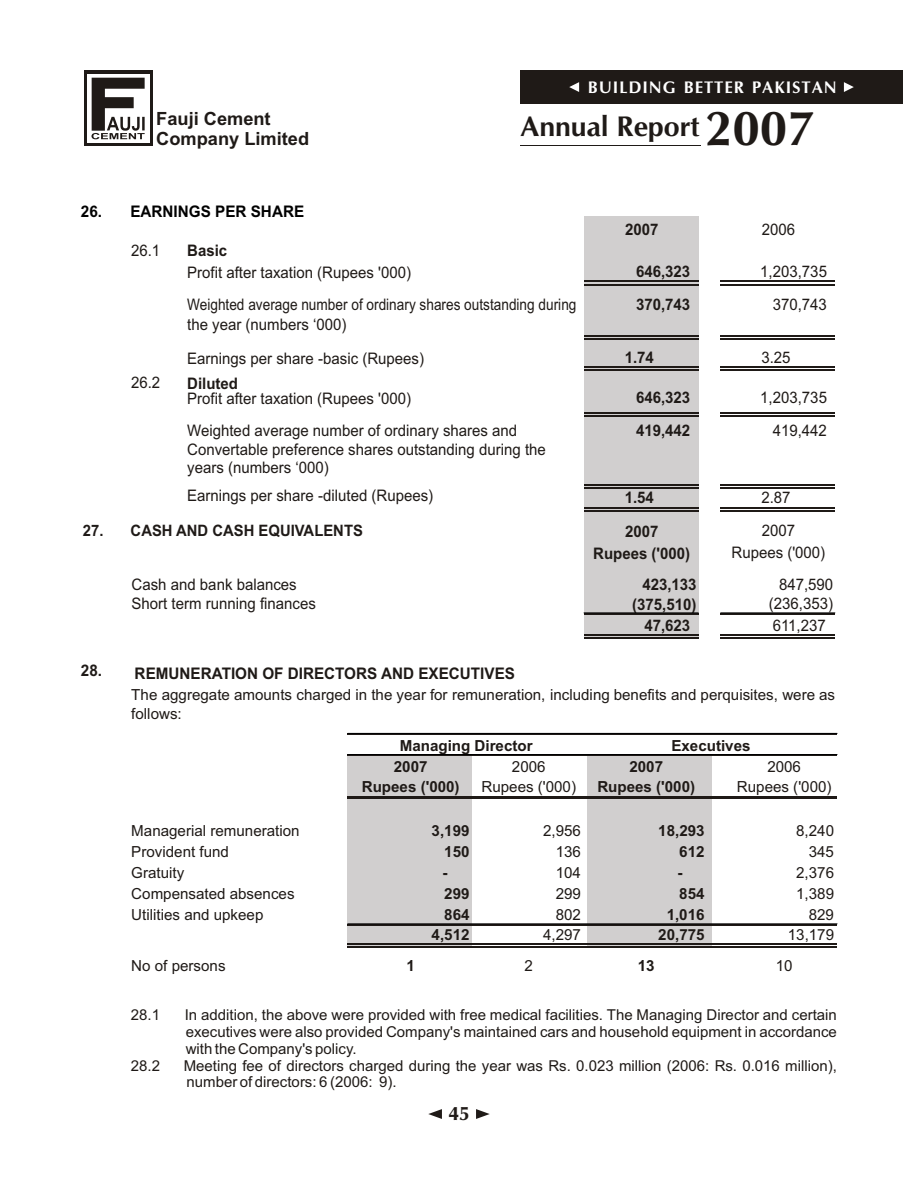
<style>
.page{position:relative;width:918px;height:1188px;background:#fff}
.page>*{position:absolute;margin:0;border:0;box-sizing:border-box;transform-origin:0 0}
.t1{font:700 28.5px "CG Omega";color:#1f1a17}
.t2{font:700 19.5px "CG Omega";color:#1f1a17}
.t3{font:700 18.3px/20.4px "Arial";color:#1f1a17}
.t4{font:700 16.8px "CG Omega";letter-spacing:.055em;color:#fff}
.t5{font:700 16.05px "Arial";color:#1f1a17;scale:.95 1}
.t6{font:700 16.05px "Arial";color:#000;scale:.95 1}
.t7{font:15.9px/17.9px "Arial";color:#1f1a17;scale:.94 1}
.t8{font:700 15.9px "Arial";color:#1f1a17;scale:.94 1}
.t9{font:15.9px "Arial";color:#1f1a17;scale:.86 1}
.t10{font:700 15.75px "Arial";color:#1f1a17;scale:.94 1}
.t11{font:15.3px/18.9px "Arial";color:#1f1a17}
.t12{font:700 15.3px "Arial";color:#1f1a17}
.t13{font:15px/16.8px "Arial";color:#1f1a17;text-align:justify}
.s1{font-size:49.5px}
</style>
<div class="page">
<div style="left:347px;top:754px;width:124px;height:194px;background:#d1cfcf"></div>
<div style="left:587px;top:754px;width:124px;height:194px;background:#d1cfcf"></div>
<div style="left:584px;top:216px;width:115px;height:423px;background:#d1cfcf"></div>
<img style="left:84px;top:70px;width:69px;height:76px">
<div style="left:84px;top:71px;width:68px;height:75px;background:#1f1a17"></div>
<div style="left:87px;top:74px;width:62px;height:69px;background:#fff"></div>
<svg style="left:91px;top:78px;width:54px;height:61px"></svg>
<div style="left:520px;top:70px;width:383px;height:34px;background:#1f1a17"></div>
<svg style="left:844px;top:82px;width:10px;height:10px"></svg>
<svg style="left:569px;top:82px;width:10px;height:10px"></svg>
<hr style="left:520px;top:145px;width:181px;height:1px;background:#1f1a17">
<svg style="left:476px;top:1109px;width:14px;height:10px"></svg>
<svg style="left:428px;top:1109px;width:14px;height:10px"></svg>
<hr style="left:348px;top:733px;width:489px;height:2px;background:#1f1a17">
<hr style="left:348px;top:733px;width:489px;height:1px;background:#000">
<hr style="left:348px;top:755px;width:489px;height:1px;background:#1f1a17">
<hr style="left:348px;top:796px;width:489px;height:3px;background:#1f1a17">
<hr style="left:348px;top:754px;width:489px;height:1px;background:#000">
<hr style="left:348px;top:944px;width:489px;height:1px;background:#1f1a17">
<hr style="left:348px;top:946px;width:489px;height:2px;background:#1f1a17">
<hr style="left:348px;top:924px;width:489px;height:1px;background:#000">
<hr style="left:584px;top:281px;width:114px;height:1px;background:#1f1a17">
<hr style="left:584px;top:284px;width:114px;height:1px;background:#1f1a17">
<hr style="left:584px;top:335px;width:114px;height:2px;background:#1f1a17">
<hr style="left:584px;top:338px;width:114px;height:2px;background:#1f1a17">
<hr style="left:584px;top:367px;width:114px;height:1px;background:#1f1a17">
<hr style="left:584px;top:370px;width:114px;height:1px;background:#1f1a17">
<hr style="left:584px;top:412px;width:114px;height:2px;background:#1f1a17">
<hr style="left:584px;top:415px;width:114px;height:2px;background:#1f1a17">
<hr style="left:584px;top:485px;width:114px;height:1px;background:#1f1a17">
<hr style="left:584px;top:488px;width:114px;height:1px;background:#1f1a17">
<hr style="left:584px;top:507px;width:114px;height:2px;background:#1f1a17">
<hr style="left:584px;top:510px;width:114px;height:2px;background:#1f1a17">
<hr style="left:584px;top:635px;width:114px;height:1px;background:#1f1a17">
<hr style="left:584px;top:638px;width:114px;height:1px;background:#1f1a17">
<hr style="left:721px;top:281px;width:114px;height:1px;background:#1f1a17">
<hr style="left:721px;top:284px;width:114px;height:1px;background:#1f1a17">
<hr style="left:721px;top:335px;width:114px;height:2px;background:#1f1a17">
<hr style="left:721px;top:338px;width:114px;height:2px;background:#1f1a17">
<hr style="left:721px;top:367px;width:114px;height:1px;background:#1f1a17">
<hr style="left:721px;top:370px;width:114px;height:1px;background:#1f1a17">
<hr style="left:721px;top:412px;width:114px;height:2px;background:#1f1a17">
<hr style="left:721px;top:415px;width:114px;height:2px;background:#1f1a17">
<hr style="left:721px;top:485px;width:114px;height:1px;background:#1f1a17">
<hr style="left:721px;top:488px;width:114px;height:1px;background:#1f1a17">
<hr style="left:721px;top:507px;width:114px;height:2px;background:#1f1a17">
<hr style="left:721px;top:510px;width:114px;height:2px;background:#1f1a17">
<hr style="left:584px;top:613px;width:114px;height:1px;background:#000">
<hr style="left:721px;top:635px;width:114px;height:1px;background:#1f1a17">
<hr style="left:721px;top:638px;width:114px;height:1px;background:#1f1a17">
<hr style="left:721px;top:613px;width:114px;height:1px;background:#000">
<p class="t3" style="left:156px;top:110px;width:154px">Fauji Cement<br>Company Limited</p>
<p class="t6" style="left:81px;top:205px;width:237px">26. EARNINGS PER SHARE</p>
<p class="t4" style="left:588px;top:80px;width:250px">BUILDING BETTER PAKISTAN</p>
<h1 class="t1" style="left:520px;top:115px;width:295px">Annual Report <span class="s1">2007</span></h1>
<p class="t8" style="left:625px;top:223px;width:37px">2007</p>
<p class="t7" style="left:762px;top:222px;width:37px">2006</p>
<p class="t7" style="left:131px;top:243px;width:33px">26.1</p>
<p class="t8" style="left:187px;top:244px;width:44px">Basic</p>
<p class="t7" style="left:187px;top:265px;width:240px">Profit after taxation (Rupees '000)</p>
<p class="t8" style="left:636px;top:265px;width:59px">646,323</p>
<p class="t7" style="left:760px;top:264px;width:73px">1,203,735</p>
<p class="t8" style="left:636px;top:299px;width:59px">370,743</p>
<p class="t7" style="left:773px;top:297px;width:59px">370,743</p>
<p class="t7" style="left:187px;top:351px;width:253px">Earnings per share -basic (Rupees)</p>
<p class="t9" style="left:187px;top:298px;width:454px">Weighted average number of ordinary shares outstanding during</p>
<p class="t7" style="left:187px;top:317px;width:171px">the year (numbers ‘000)</p>
<p class="t8" style="left:625px;top:351px;width:33px">1.74</p>
<p class="t7" style="left:761px;top:350px;width:33px">3.25</p>
<p class="t7" style="left:131px;top:375px;width:33px">26.2</p>
<p class="t8" style="left:187px;top:377px;width:56px">Diluted</p>
<p class="t7" style="left:187px;top:391px;width:240px">Profit after taxation (Rupees '000)</p>
<p class="t8" style="left:636px;top:391px;width:59px">646,323</p>
<p class="t7" style="left:760px;top:390px;width:73px">1,203,735</p>
<p class="t8" style="left:636px;top:425px;width:59px">419,442</p>
<p class="t7" style="left:773px;top:423px;width:59px">419,442</p>
<p class="t7" style="left:187px;top:423px;width:353px">Weighted average number of ordinary shares and</p>
<p class="t7" style="left:187px;top:442px;width:383px">Convertable preference shares outstanding during the years (numbers ‘000)</p>
<p class="t7" style="left:187px;top:488px;width:263px">Earnings per share -diluted (Rupees)</p>
<p class="t8" style="left:625px;top:492px;width:33px">1.54</p>
<p class="t7" style="left:761px;top:490px;width:33px">2.87</p>
<p class="t10" style="left:131px;top:524px;width:249px">CASH AND CASH EQUIVALENTS</p>
<p class="t10" style="left:83px;top:524px;width:23px">27.</p>
<p class="t8" style="left:625px;top:525px;width:37px">2007</p>
<p class="t7" style="left:762px;top:523px;width:37px">2007</p>
<p class="t8" style="left:593px;top:547px;width:105px">Rupees ('000)</p>
<p class="t7" style="left:732px;top:545px;width:101px">Rupees ('000)</p>
<p class="t8" style="left:642px;top:579px;width:59px">423,133</p>
<p class="t7" style="left:779px;top:577px;width:59px">847,590</p>
<p class="t8" style="left:632px;top:598px;width:70px">(375,510)</p>
<p class="t7" style="left:769px;top:596px;width:70px">(236,353)</p>
<p class="t8" style="left:644px;top:619px;width:50px">47,623</p>
<p class="t7" style="left:773px;top:618px;width:58px">611,237</p>
<p class="t7" style="left:132px;top:577px;width:177px">Cash and bank balances</p>
<p class="t7" style="left:132px;top:596px;width:198px">Short term running finances</p>
<p class="t5" style="left:81px;top:667px;width:458px">28. REMUNERATION OF DIRECTORS AND EXECUTIVES</p>
<p class="t11" style="left:131px;top:687px;width:705px">The aggregate amounts charged in the year for remuneration, including benefits and perquisites, were as follows:</p>
<p class="t12" style="left:400px;top:740px;width:134px">Managing Director</p>
<p class="t12" style="left:671px;top:740px;width:81px">Executives</p>
<p class="t12" style="left:394px;top:761px;width:35px">2007</p>
<p class="t11" style="left:512px;top:759px;width:35px">2006</p>
<p class="t12" style="left:629px;top:761px;width:35px">2007</p>
<p class="t11" style="left:767px;top:759px;width:35px">2006</p>
<p class="t12" style="left:362px;top:781px;width:99px">Rupees ('000)</p>
<p class="t11" style="left:481px;top:778px;width:96px">Rupees ('000)</p>
<p class="t12" style="left:597px;top:781px;width:99px">Rupees ('000)</p>
<p class="t11" style="left:737px;top:778px;width:96px">Rupees ('000)</p>
<p class="t11" style="left:131px;top:822px;width:170px">Managerial remuneration</p>
<p class="t12" style="left:432px;top:824px;width:39px">3,199</p>
<p class="t11" style="left:543px;top:822px;width:39px">2,956</p>
<p class="t12" style="left:658px;top:824px;width:48px">18,293</p>
<p class="t11" style="left:796px;top:822px;width:39px">8,240</p>
<p class="t11" style="left:131px;top:843px;width:99px">Provident fund</p>
<p class="t12" style="left:444px;top:846px;width:27px">150</p>
<p class="t11" style="left:556px;top:843px;width:27px">136</p>
<p class="t12" style="left:679px;top:846px;width:27px">612</p>
<p class="t11" style="left:809px;top:843px;width:27px">345</p>
<p class="t11" style="left:131px;top:864px;width:55px">Gratuity</p>
<p class="t12" style="left:442px;top:867px;width:7px">-</p>
<p class="t11" style="left:556px;top:864px;width:27px">104</p>
<p class="t12" style="left:677px;top:867px;width:7px">-</p>
<p class="t11" style="left:796px;top:864px;width:39px">2,376</p>
<p class="t11" style="left:131px;top:886px;width:165px">Compensated absences</p>
<p class="t12" style="left:444px;top:888px;width:27px">299</p>
<p class="t11" style="left:556px;top:886px;width:27px">299</p>
<p class="t12" style="left:679px;top:888px;width:27px">854</p>
<p class="t11" style="left:796px;top:886px;width:39px">1,389</p>
<p class="t11" style="left:131px;top:907px;width:134px">Utilities and upkeep</p>
<p class="t12" style="left:444px;top:909px;width:27px">864</p>
<p class="t11" style="left:556px;top:907px;width:27px">802</p>
<p class="t12" style="left:667px;top:909px;width:39px">1,016</p>
<p class="t11" style="left:809px;top:907px;width:27px">829</p>
<p class="t12" style="left:432px;top:929px;width:39px">4,512</p>
<p class="t11" style="left:543px;top:926px;width:39px">4,297</p>
<p class="t12" style="left:658px;top:929px;width:48px">20,775</p>
<p class="t11" style="left:788px;top:926px;width:48px">13,179</p>
<p class="t11" style="left:131px;top:958px;width:96px">No of persons</p>
<p class="t12" style="left:406px;top:960px;width:10px">1</p>
<p class="t11" style="left:525px;top:958px;width:10px">2</p>
<p class="t12" style="left:638px;top:960px;width:18px">13</p>
<p class="t11" style="left:776px;top:958px;width:18px">10</p>
<p class="t13" style="left:131px;top:1008px;width:31px">28.1</p>
<p class="t13" style="left:185px;top:1008px;width:654px">In addition, the above were provided with free medical facilities. The Managing Director and certain executives were also provided Company's maintained cars and household equipment in accordance with the Company's policy.</p>
<p class="t13" style="left:131px;top:1058px;width:31px">28.2</p>
<p class="t13" style="left:184px;top:1058px;width:655px">Meeting fee of directors charged during the year was Rs. 0.023 million (2006: Rs. 0.016 million), number of directors: 6 (2006: 9).</p>
<p class="t2" style="left:448px;top:1106px;width:23px">45</p>
</div>
